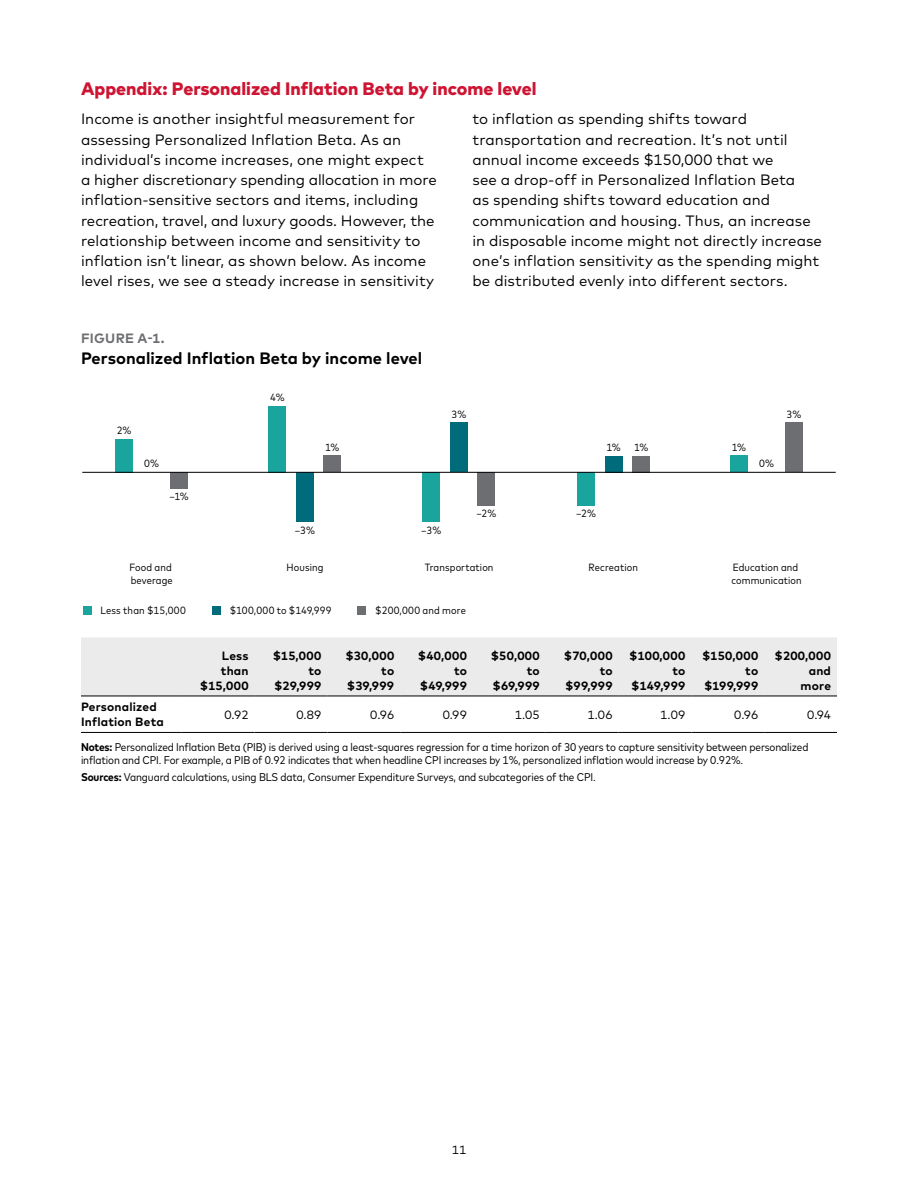
<style>
.page{position:relative;width:918px;height:1188px;background:#fff}
.page>*{position:absolute;margin:0;border:0;box-sizing:border-box;transform-origin:0 0}
.t1{font:800 18px "Mark Pro";color:#ce1432}
.t2{font:700 16.5px "Mark Pro";letter-spacing:.005em;color:#000}
.t3{font:15px/20.2px "Mark Pro";color:#000}
.t4{font:700 13.5px "Mark Pro";letter-spacing:.02em;color:#6d6e71}
.t5{font:700 12px/15px "Mark Pro";letter-spacing:.02em;color:#000;text-align:right}
.t6{font:12px "Mark Pro";letter-spacing:.01em;color:#000}
.t7{font:condensed 11.25px/13.5px "Mark Pro";letter-spacing:-.01em;color:#000}
.t8{font:condensed 10.5px/12.6px "Mark Pro";letter-spacing:.015em;color:#000}
.s1{font-weight:700}
</style>
<div class="page">
<div style="left:577px;top:472px;width:18px;height:33px;background:#19a49e"></div>
<div style="left:605px;top:456px;width:18px;height:16px;background:#006c7b"></div>
<div style="left:632px;top:456px;width:18px;height:16px;background:#6d6e71"></div>
<div style="left:422px;top:472px;width:18px;height:50px;background:#19a49e"></div>
<div style="left:450px;top:422px;width:18px;height:50px;background:#006c7b"></div>
<div style="left:477px;top:472px;width:18px;height:33px;background:#6d6e71"></div>
<div style="left:268px;top:406px;width:18px;height:66px;background:#19a49e"></div>
<div style="left:296px;top:472px;width:18px;height:50px;background:#006c7b"></div>
<div style="left:323px;top:455px;width:18px;height:17px;background:#6d6e71"></div>
<div style="left:730px;top:455px;width:18px;height:17px;background:#19a49e"></div>
<div style="left:785px;top:422px;width:18px;height:50px;background:#6d6e71"></div>
<div style="left:115px;top:439px;width:18px;height:33px;background:#19a49e"></div>
<div style="left:170px;top:472px;width:18px;height:17px;background:#6d6e71"></div>
<hr style="left:82px;top:472px;width:754px;height:1px;background:#000">
<div style="left:83px;top:606px;width:9px;height:9px;background:#19a49e"></div>
<div style="left:212px;top:606px;width:9px;height:9px;background:#006c7b"></div>
<div style="left:357px;top:606px;width:9px;height:9px;background:#6d6e71"></div>
<div style="left:81px;top:637px;width:756px;height:59px;background:#ebebec"></div>
<hr style="left:81px;top:732px;width:101px;height:1px;background:#000">
<hr style="left:182px;top:732px;width:73px;height:1px;background:#000">
<hr style="left:255px;top:732px;width:72px;height:1px;background:#000">
<hr style="left:327px;top:732px;width:73px;height:1px;background:#000">
<hr style="left:400px;top:732px;width:73px;height:1px;background:#000">
<hr style="left:473px;top:732px;width:73px;height:1px;background:#000">
<hr style="left:546px;top:732px;width:73px;height:1px;background:#000">
<hr style="left:619px;top:732px;width:72px;height:1px;background:#000">
<hr style="left:691px;top:732px;width:73px;height:1px;background:#000">
<hr style="left:764px;top:732px;width:73px;height:1px;background:#000">
<hr style="left:81px;top:696px;width:101px;height:1px;background:#000">
<hr style="left:182px;top:696px;width:73px;height:1px;background:#000">
<hr style="left:255px;top:696px;width:72px;height:1px;background:#000">
<hr style="left:327px;top:696px;width:73px;height:1px;background:#000">
<hr style="left:400px;top:696px;width:73px;height:1px;background:#000">
<hr style="left:473px;top:696px;width:73px;height:1px;background:#000">
<hr style="left:546px;top:696px;width:73px;height:1px;background:#000">
<hr style="left:619px;top:696px;width:72px;height:1px;background:#000">
<hr style="left:691px;top:696px;width:73px;height:1px;background:#000">
<hr style="left:764px;top:696px;width:73px;height:1px;background:#000">
<p class="t1" style="left:81px;top:75px;width:457px">Appendix: Personalized Inflation Beta by income level</p>
<p class="t3" style="left:81px;top:108px;width:357px">Income is another insightful measurement for assessing Personalized Inflation Beta. As an individual’s income increases, one might expect a higher discretionary spending allocation in more inflation-sensitive sectors and items, including recreation, travel, and luxury goods. However, the relationship between income and sensitivity to inflation isn’t linear, as shown below. As income level rises, we see a steady increase in sensitivity</p>
<p class="t3" style="left:472px;top:108px;width:351px">to inflation as spending shifts toward transportation and recreation. It’s not until annual income exceeds $150,000 that we<br>see a drop-off in Personalized Inflation Beta<br>as spending shifts toward education and communication and housing. Thus, an increase in disposable income might not directly increase one’s inflation sensitivity as the spending might be distributed evenly into different sectors.</p>
<p class="t4" style="left:81px;top:328px;width:85px">FIGURE A-1.</p>
<p class="t2" style="left:81px;top:345px;width:343px">Personalized Inflation Beta by income level</p>
<p class="t8" style="left:117px;top:424px;width:16px">2%</p>
<p class="t8" style="left:270px;top:391px;width:16px">4%</p>
<p class="t8" style="left:452px;top:407px;width:16px">3%</p>
<p class="t8" style="left:325px;top:441px;width:16px">1%</p>
<p class="t8" style="left:732px;top:441px;width:16px">1%</p>
<p class="t8" style="left:607px;top:441px;width:16px">1%</p>
<p class="t8" style="left:634px;top:441px;width:16px">1%</p>
<p class="t8" style="left:144px;top:456px;width:16px">0%</p>
<p class="t8" style="left:759px;top:456px;width:16px">0%</p>
<p class="t8" style="left:170px;top:490px;width:21px">–1%</p>
<p class="t8" style="left:295px;top:523px;width:22px">–3%</p>
<p class="t8" style="left:421px;top:523px;width:22px">–3%</p>
<p class="t8" style="left:477px;top:507px;width:21px">–2%</p>
<p class="t8" style="left:576px;top:507px;width:21px">–2%</p>
<p class="t8" style="left:787px;top:407px;width:16px">3%</p>
<p class="t8" style="left:129px;top:560px;width:45px">Food and beverage</p>
<p class="t8" style="left:287px;top:560px;width:38px">Housing</p>
<p class="t8" style="left:425px;top:560px;width:70px">Transportation</p>
<p class="t8" style="left:589px;top:560px;width:51px">Recreation</p>
<p class="t8" style="left:731px;top:560px;width:72px">Education and communication</p>
<p class="t8" style="left:100px;top:603px;width:87px">Less than $15,000</p>
<p class="t8" style="left:230px;top:603px;width:104px">$100,000 to $149,999</p>
<p class="t8" style="left:375px;top:603px;width:92px">$200,000 and more</p>
<p class="t5" style="left:200px;top:647px;width:50px">Less than $15,000</p>
<p class="t5" style="left:273px;top:647px;width:50px">$15,000 to $29,999</p>
<p class="t5" style="left:345px;top:647px;width:50px">$30,000 to $39,999</p>
<p class="t5" style="left:418px;top:647px;width:51px">$40,000 to $49,999</p>
<p class="t5" style="left:491px;top:647px;width:50px">$50,000 to $69,999</p>
<p class="t5" style="left:564px;top:647px;width:50px">$70,000 to $99,999</p>
<p class="t5" style="left:629px;top:647px;width:58px">$100,000 to $149,999</p>
<p class="t5" style="left:702px;top:647px;width:58px">$150,000 to $199,999</p>
<p class="t5" style="left:775px;top:647px;width:58px">$200,000 and<br>more</p>
<p class="t5" style="left:81px;top:699px;width:84px;text-align:left">Personalized<br>Inflation Beta</p>
<p class="t6" style="left:224px;top:706px;width:26px">0.92</p>
<p class="t6" style="left:296px;top:706px;width:27px">0.89</p>
<p class="t6" style="left:370px;top:706px;width:25px">0.96</p>
<p class="t6" style="left:443px;top:706px;width:26px">0.99</p>
<p class="t6" style="left:515px;top:706px;width:27px">1.05</p>
<p class="t6" style="left:587px;top:706px;width:27px">1.06</p>
<p class="t6" style="left:660px;top:706px;width:27px">1.09</p>
<p class="t6" style="left:734px;top:706px;width:25px">0.96</p>
<p class="t6" style="left:807px;top:706px;width:25px">0.94</p>
<p class="t7" style="left:81px;top:739px;width:729px"><span class="s1">Notes:</span> Personalized Inflation Beta (PIB) is derived using a least-squares regression for a time horizon of 30 years to capture sensitivity between personalized inflation and CPI. For example, a PIB of 0.92 indicates that when headline CPI increases by 1%, personalized inflation would increase by 0.92%.</p>
<p class="t7" style="left:81px;top:769px;width:516px"><span class="s1">Sources:</span> Vanguard calculations, using BLS data, Consumer Expenditure Surveys, and subcategories of the CPI.</p>
<p class="t6" style="left:452px;top:1141px;width:16px">11</p>
</div>
